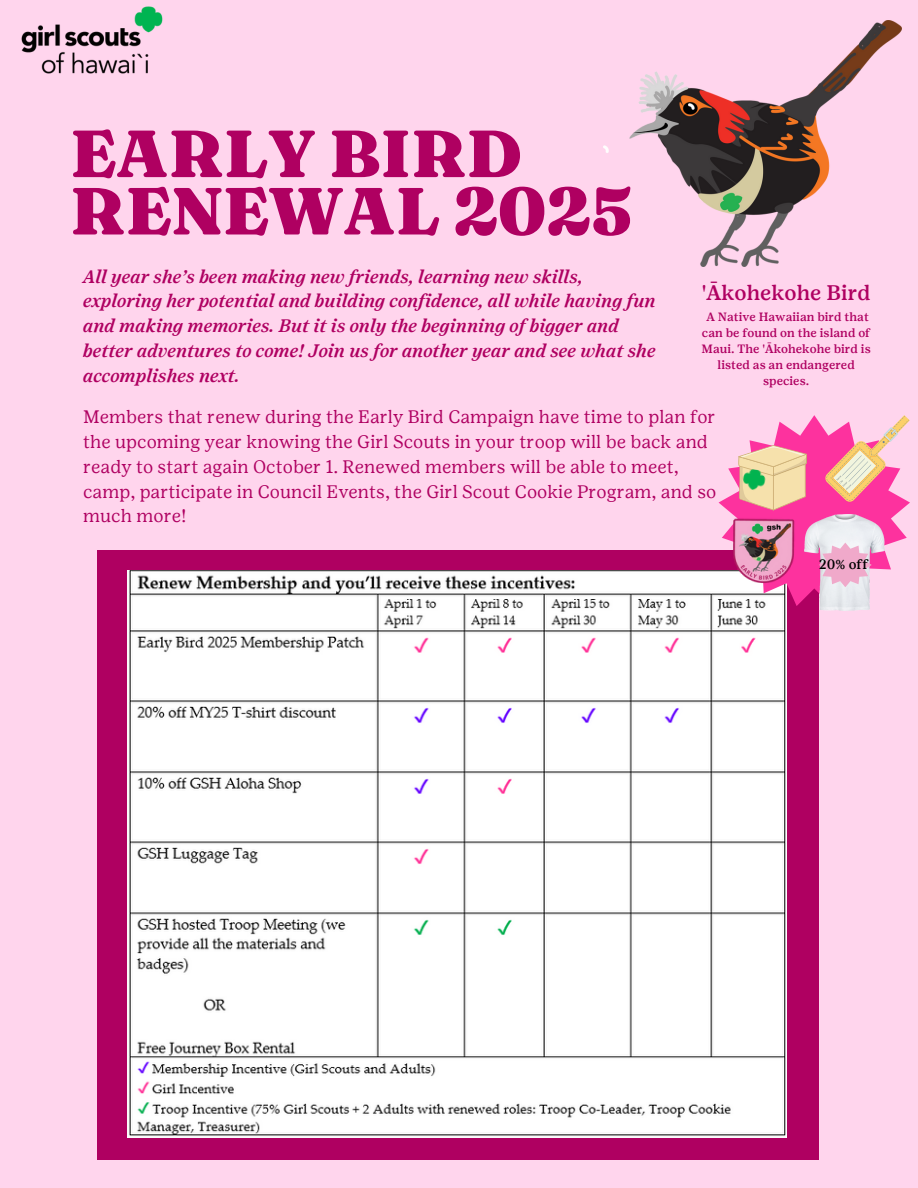
<style>
.page{position:relative;width:918px;height:1188px;background:#ffd5ed}
.page>*{position:absolute;margin:0;border:0;box-sizing:border-box;transform-origin:0 0}
.t1{font:900 66.45px/57.3px "Fraunces 9 pt";color:#af0061}
.t2{font:500 21px "Girl Scout Text";color:#af0061}
.t3{font:18px/24.8px "Girl Scout Text";color:#af0061}
.t4{font:italic 500 18px/24.8px "Girl Scout Text";color:#af0061}
.t5{font:500 13.5px "Girl Scout Text";color:#000}
.t6{font:500 12px/16px "Girl Scout Text";color:#af0061;text-align:center}
</style>
<div class="page">
<div style="left:98px;top:551px;width:721px;height:609px;background:#af0061"></div>
<img style="left:127px;top:570px;width:659px;height:567px">
<img style="left:604px;top:20px;width:298px;height:247px">
<img style="left:21px;top:6px;width:142px;height:68px">
<img style="left:820px;top:606px;width:50px;height:4px">
<svg style="left:719px;top:415px;width:191px;height:191px"></svg>
<img style="left:739px;top:467px;width:28px;height:29px">
<h4 class="t1" style="left:70px;top:124px;width:564px">EARLY BIRD<br>RENEWAL 2025</h4>
<p class="t4" style="left:83px;top:264px;width:574px">All year she’s been making new friends, learning new skills, exploring her potential and building confidence, all while having fun and making memories. But it is only the beginning of bigger and better adventures to come! Join us for another year and see what she accomplishes next.</p>
<p class="t3" style="left:83px;top:405px;width:635px">Members that renew during the Early Bird Campaign have time to plan for the upcoming year knowing the Girl Scouts in your troop will be back and ready to start again October 1. Renewed members will be able to meet, camp, participate in Council Events, the Girl Scout Cookie Program, and so much more!</p>
<p class="t2" style="left:702px;top:280px;width:170px">'Ākohekohe Bird</p>
<p class="t6" style="left:702px;top:308px;width:171px">A Native Hawaiian bird that can be found on the island of<br>Maui. The 'Ākohekohe bird is listed as an endangered species.</p>
<p class="t5" style="left:819px;top:556px;width:51px">20% off</p>
</div>
